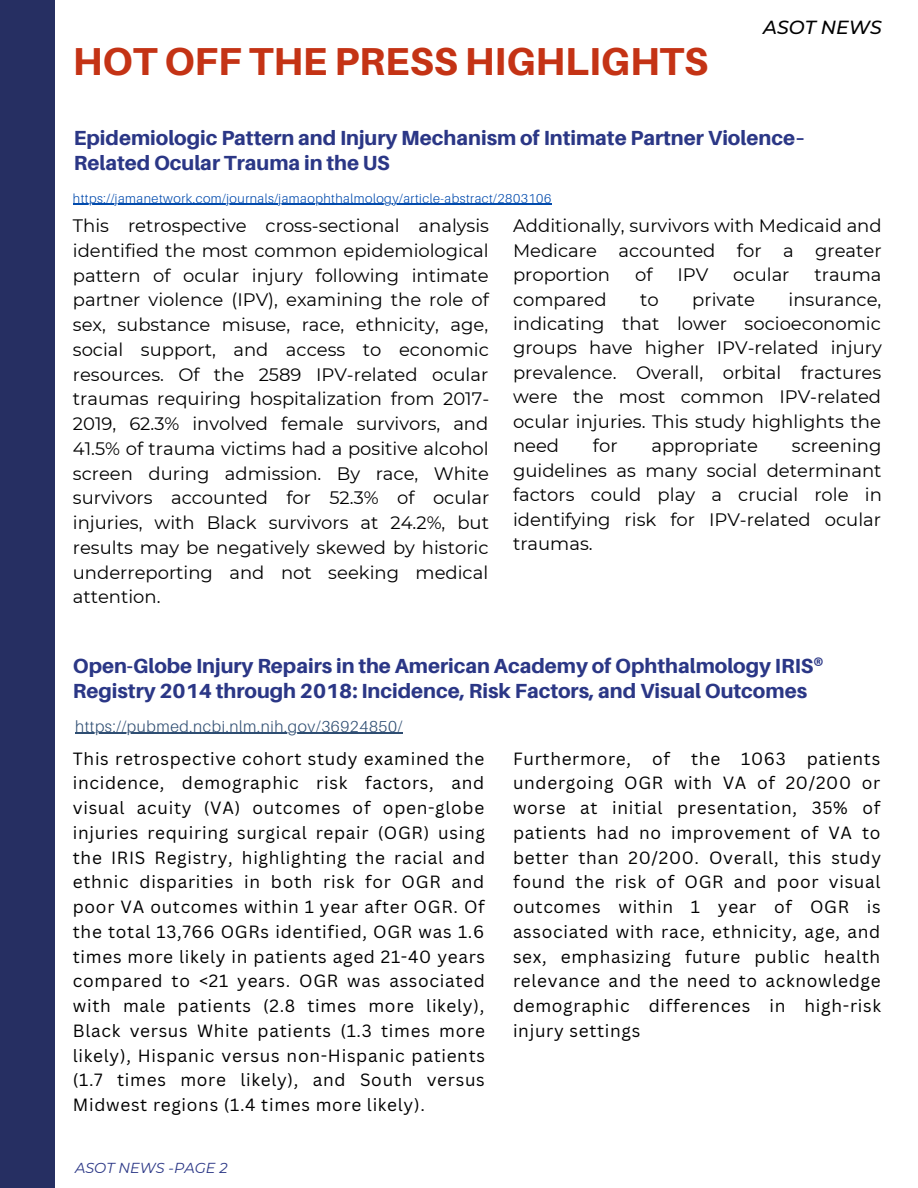
<style>
.page{position:relative;width:918px;height:1188px;background:#fff}
.page>*{position:absolute;margin:0;border:0;box-sizing:border-box;transform-origin:0 0}
.t1{font:800 39px "Aileron";color:#c43315}
.t2{font:800 20.4px/25.8px "Aileron";color:#2b3786}
.t3{font:italic 500 18.9px "Montserrat";color:#000}
.t4{font:18px/24.8px "Montserrat";color:#000;text-align:justify}
.t5{font:17.25px/24.8px "Canva Sans";letter-spacing:.04em;color:#000;text-align:justify}
.t6{font:300 15.9px "Aileron";letter-spacing:.04em;color:#2e4d72}
.t7{font:italic 14.4px "Montserrat";color:#2b3786}
.t8{font:300 12.9px "Aileron";letter-spacing:.04em;color:#004aad}
</style>
<div class="page">
<div style="left:0;top:0;width:54px;height:1188px;background:#262f62"></div>
<hr style="left:73px;top:204px;width:479px;height:1px;background:#004aad">
<hr style="left:75px;top:733px;width:328px;height:1px;background:#2e4d72">
<h1 class="t1" style="left:73px;top:37px;width:637px">HOT OFF THE PRESS HIGHLIGHTS</h1>
<p class="t3" style="left:763px;top:16px;width:120px">ASOT NEWS</p>
<p class="t2" style="left:74px;top:124px;width:733px">Epidemiologic Pattern and Injury Mechanism of Intimate Partner Violence–<br>Related Ocular Trauma in the US</p>
<p class="t8" style="left:73px;top:190px;width:480px">https://jamanetwork.com/journals/jamaophthalmology/article-abstract/2803106</p>
<p class="t4" style="left:73px;top:213px;width:418px">This retrospective cross-sectional analysis identified the most common epidemiological pattern of ocular injury following intimate partner violence (IPV), examining the role of sex, substance misuse, race, ethnicity, age, social support, and access to economic resources. Of the 2589 IPV-related ocular traumas requiring hospitalization from 2017- 2019, 62.3% involved female survivors, and 41.5% of trauma victims had a positive alcohol screen during admission. By race, White survivors accounted for 52.3% of ocular injuries, with Black survivors at 24.2%, but results may be negatively skewed by historic underreporting and not seeking medical attention.</p>
<p class="t4" style="left:513px;top:213px;width:370px">Additionally, survivors with Medicaid and Medicare accounted for a greater proportion</p>
<p class="t4" style="left:635px;top:262px;width:19px">of</p>
<p class="t4" style="left:677px;top:262px;width:32px">IPV</p>
<p class="t4" style="left:733px;top:262px;width:58px">ocular</p>
<p class="t4" style="left:814px;top:262px;width:69px">trauma</p>
<p class="t4" style="left:513px;top:287px;width:370px;text-indent:276px">insurance, indicating that lower socioeconomic groups have higher IPV-related injury prevalence. Overall, orbital fractures were the most common IPV-related ocular injuries. This study highlights the need</p>
<p class="t4" style="left:513px;top:287px;width:95px">compared</p>
<p class="t4" style="left:640px;top:287px;width:20px">to</p>
<p class="t4" style="left:692px;top:287px;width:64px">private</p>
<p class="t4" style="left:593px;top:433px;width:26px">for</p>
<p class="t4" style="left:651px;top:433px;width:108px">appropriate</p>
<p class="t4" style="left:513px;top:434px;width:370px;text-indent:279px">screening guidelines as many social determinant factors could play a crucial role in identifying risk for IPV-related ocular traumas.</p>
<p class="t2" style="left:73px;top:652px;width:752px">Open-Globe Injury Repairs in the American Academy of Ophthalmology IRIS®<br>Registry 2014 through 2018: Incidence, Risk Factors, and Visual Outcomes</p>
<p class="t6" style="left:75px;top:716px;width:329px">https://pubmed.ncbi.nlm.nih.gov/36924850/</p>
<p class="t5" style="left:73px;top:746px;width:414px">This retrospective cohort study examined the incidence, demographic risk factors, and visual acuity (VA) outcomes of open-globe injuries requiring surgical repair (OGR) using the IRIS Registry, highlighting the racial and ethnic disparities in both risk for OGR and poor VA outcomes within 1 year after OGR. Of the total 13,766 OGRs identified, OGR was 1.6 times more likely in patients aged 21-40 years compared to &lt;21 years. OGR was associated with male patients (2.8 times more likely), Black versus White patients (1.3 times more likely), Hispanic versus non-Hispanic patients (1.7 times more likely), and South versus Midwest regions (1.4 times more likely).</p>
<p class="t5" style="left:513px;top:746px;width:370px">Furthermore, of the 1063 patients undergoing OGR with VA of 20/200 or worse at initial presentation, 35% of patients had no improvement of VA to better than 20/200. Overall, this study found the risk of OGR and poor visual outcomes within 1 year of OGR is associated with race, ethnicity, age, and sex, emphasizing future public health relevance and the need to acknowledge demographic differences in high-risk injury settings</p>
<p class="t7" style="left:75px;top:1159px;width:154px">ASOT NEWS -PAGE 2</p>
</div>
